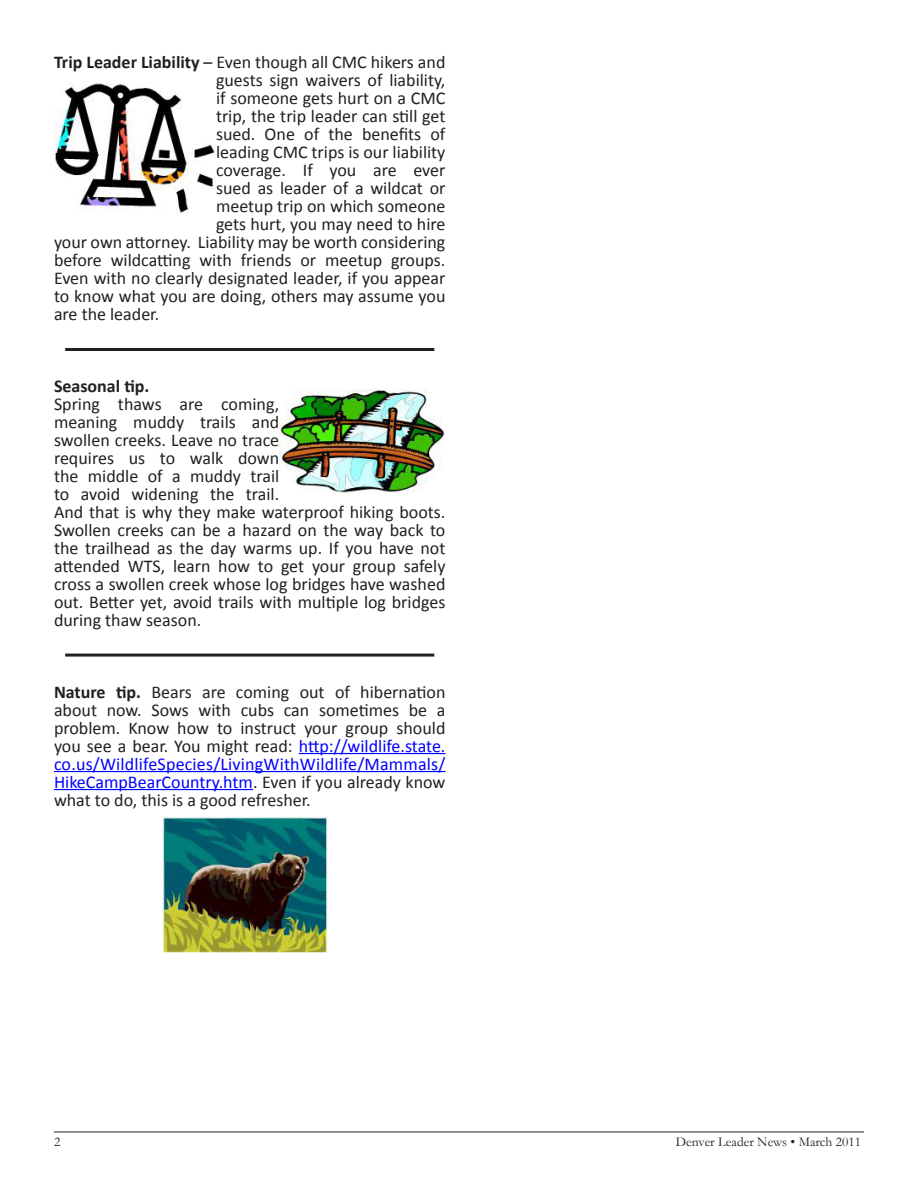
<style>
.page{position:relative;width:918px;height:1188px;background:#fff}
.page>*{position:absolute;margin:0;border:0;box-sizing:border-box;transform-origin:0 0}
.t1{font:18px/18px "Calibri";color:#231f20}
.t2{font:700 18px "Calibri";color:#231f20}
.t3{font:13.5px "Garamond";color:#231f20}
.s1{font-weight:700}
.s2{color:#00f}
</style>
<div class="page">
<hr style="left:54px;top:1132px;width:810px;height:1px;background:#231f20">
<hr style="left:299px;top:753px;width:147px;height:1px;background:#00f">
<hr style="left:54px;top:771px;width:392px;height:1px;background:#00f">
<hr style="left:54px;top:789px;width:199px;height:1px;background:#00f">
<img style="left:54px;top:83px;width:162px;height:130px">
<img style="left:162px;top:816px;width:165px;height:137px">
<img style="left:279px;top:390px;width:166px;height:104px">
<hr style="left:67px;top:348px;width:366px;height:3px;background:#231f20">
<hr style="left:67px;top:654px;width:366px;height:3px;background:#231f20">
<p class="t1" style="left:54px;top:52px;width:393px"><span class="s1">Trip Leader Liability</span> – Even though all CMC hikers and</p>
<p class="t1" style="left:216px;top:70px;width:231px">guests sign waivers of liability,</p>
<p class="t1" style="left:216px;top:88px;width:231px">if someone gets hurt on a CMC</p>
<p class="t1" style="left:216px;top:106px;width:231px">trip, the trip leader can still get</p>
<p class="t1" style="left:216px;top:124px;width:231px">sued. One of the benefits of</p>
<p class="t1" style="left:216px;top:142px;width:231px">leading CMC trips is our liability</p>
<p class="t1" style="left:216px;top:160px;width:231px">coverage. If you are ever</p>
<p class="t1" style="left:216px;top:178px;width:231px">sued as leader of a wildcat or</p>
<p class="t1" style="left:216px;top:196px;width:231px">meetup trip on which someone</p>
<p class="t1" style="left:216px;top:214px;width:231px">gets hurt, you may need to hire</p>
<p class="t1" style="left:54px;top:232px;width:393px">your own attorney. Liability may be worth considering</p>
<p class="t1" style="left:54px;top:250px;width:393px">before wildcatting with friends or meetup groups.</p>
<p class="t1" style="left:54px;top:268px;width:393px">Even with no clearly designated leader, if you appear</p>
<p class="t1" style="left:54px;top:286px;width:393px">to know what you are doing, others may assume you</p>
<p class="t1" style="left:54px;top:304px;width:107px">are the leader.</p>
<p class="t2" style="left:54px;top:374px;width:97px">Seasonal tip.</p>
<p class="t1" style="left:54px;top:394px;width:393px">Spring thaws are coming,<br>meaning muddy trails and<br>swollen creeks. Leave no trace<br>requires us to walk down<br>the middle of a muddy trail<br>to avoid widening the trail.<br>And that is why they make waterproof hiking boots.<br>Swollen creeks can be a hazard on the way back to the trailhead as the day warms up. If you have not attended WTS, learn how to get your group safely cross a swollen creek whose log bridges have washed out. Better yet, avoid trails with multiple log bridges during thaw season.</p>
<p class="t1" style="left:54px;top:682px;width:393px;text-align:justify"><span class="s1">Nature tip.</span> Bears are coming out of hibernation about now. Sows with cubs can sometimes be a problem. Know how to instruct your group should you see a bear. You might read: <span class="s2">http://wildlife.state. co.us/WildlifeSpecies/LivingWithWildlife/Mammals/ HikeCampBearCountry.htm</span>. Even if you already know what to do, this is a good refresher.</p>
<p class="t3" style="left:54px;top:1133px;width:8px">2</p>
<p class="t3" style="left:676px;top:1133px;width:187px">Denver Leader News • March 2011</p>
</div>
